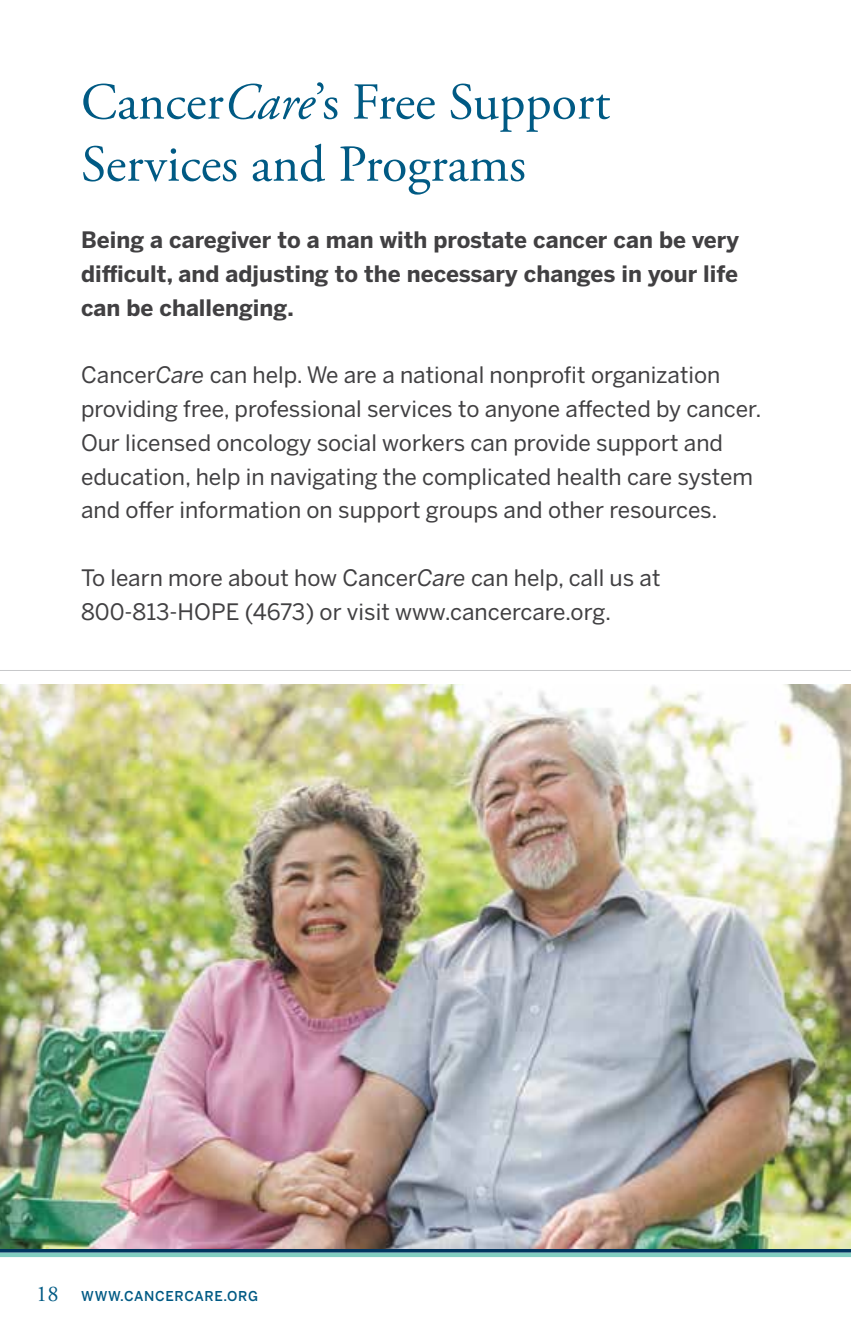
<style>
.page{position:relative;width:851px;height:1337px;background:#fff}
.page>*{position:absolute;margin:0;border:0;box-sizing:border-box;transform-origin:0 0}
.t1{font:51.75px/62.1px "Adobe Garamond Pro";color:#005a84}
.t2{font:22.5px/33.8px "Benton Sans";color:#414042}
.t3{font:700 22.5px/33.8px "Benton Sans";color:#414042;text-align:justify}
.t4{font:500 13.5px "Benton Sans";letter-spacing:.05em;color:#005a84}
.s1{font-style:italic}
.s2{font-family:"Adobe Garamond Pro";font-weight:400;font-size:22.5px}
</style>
<div class="page">
<div style="left:0;top:1252px;width:850px;height:5px;background:#82cec1"></div>
<svg style="left:0;top:1248px;width:850px;height:4px;background:#2a506c"></svg>
<img style="left:0;top:685px;width:850px;height:563px">
<hr style="left:0;top:670px;width:850px;height:1px;background:#c7c8ca">
<h1 class="t1" style="left:81px;top:73px;width:530px">Cancer<span class="s1">Care</span>’s Free Support<br>Services and Programs</h1>
<p class="t3" style="left:81px;top:223px;width:659px">Being a caregiver to a man with prostate cancer can be very difficult, and adjusting to the necessary changes in your life can be challenging.</p>
<p class="t2" style="left:81px;top:358px;width:682px">Cancer<span class="s1">Care</span> can help. We are a national nonprofit organization providing free, professional services to anyone affected by cancer.<br>Our licensed oncology social workers can provide support and education, help in navigating the complicated health care system and offer information on support groups and other resources.</p>
<p class="t2" style="left:81px;top:560px;width:581px">To learn more about how Cancer<span class="s1">Care</span> can help, call us at<br>800-813-HOPE (4673) or visit www.cancercare.org.</p>
<p class="t4" style="left:36px;top:1287px;width:223px"><span class="s2">18</span> WWW.CANCERCARE.ORG</p>
</div>
